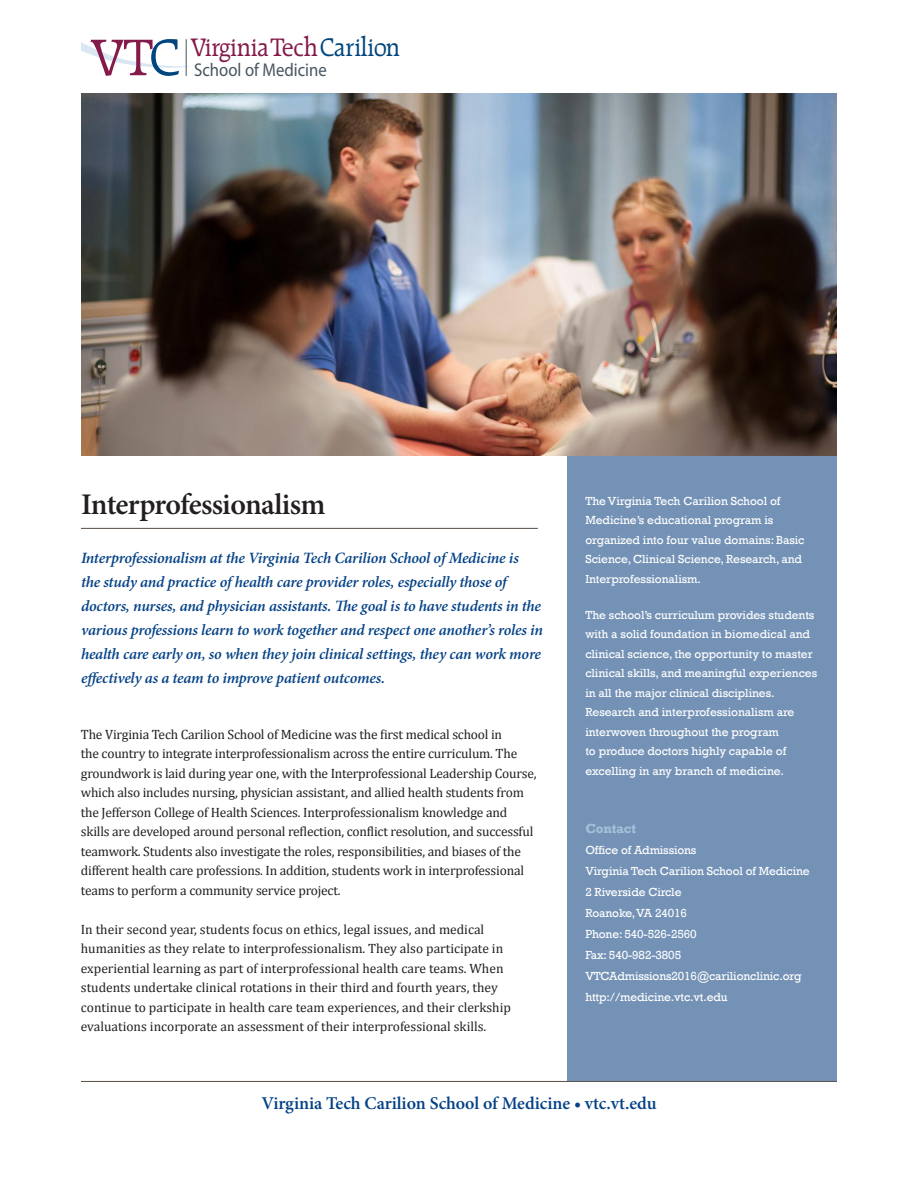
<style>
.page{position:relative;width:918px;height:1188px;background:#fff}
.page>*{position:absolute;margin:0;border:0;box-sizing:border-box;transform-origin:0 0}
.t1{font:600 30px "Minion Pro";letter-spacing:-.025em;color:#231f20}
.t2{font:27.3px "Raleigh";color:#841a4a;scale:.93 1}
.t3{font:18.45px "Myriad Pro";color:#45555f;scale:.9 1}
.t4{font:600 18px "Minion Pro";letter-spacing:-.005em;color:#054286}
.t5{font:italic 600 15.75px/24px "Minion Pro";letter-spacing:-.015em;color:#054286}
.t6{font:13.5px/19.5px "Cambria";letter-spacing:-.015em;color:#231f20}
.t7{font:700 13.5px "Rockwell";letter-spacing:-.01em;color:#a1c2d8}
.t8{font:12px/19.5px "Rockwell";letter-spacing:-.005em;color:#fff}
.s1{color:#00467e}
</style>
<div class="page">
<div style="left:567px;top:455px;width:270px;height:626px;background:#7492b6"></div>
<hr style="left:81px;top:1081px;width:756px;height:1px;background:#574e45">
<img style="left:81px;top:93px;width:756px;height:363px">
<hr style="left:81px;top:528px;width:457px;height:1px;background:#574e45">
<svg style="left:81px;top:39px;width:108px;height:37px"></svg>
<hr style="left:186px;top:39px;width:1px;height:37px;background:#45555f">
<h2 class="t2" style="left:191px;top:32px;width:227px">VirginiaTech<span class="s1">Carilion</span></h2>
<h3 class="t3" style="left:194px;top:59px;width:149px">School of Medicine</h3>
<h1 class="t1" style="left:81px;top:484px;width:246px">Interprofessionalism</h1>
<p class="t5" style="left:81px;top:546px;width:463px">Interprofessionalism at the Virginia Tech Carilion School of Medicine is<br>the study and practice of health care provider roles, especially those of doctors, nurses, and physician assistants. The goal is to have students in the various professions learn to work together and respect one another’s roles in health care early on, so when they join clinical settings, they can work more effectively as a team to improve patient outcomes.</p>
<p class="t6" style="left:81px;top:724px;width:457px">The Virginia Tech Carilion School of Medicine was the first medical school in<br>the country to integrate interprofessionalism across the entire curriculum. The groundwork is laid during year one, with the Interprofessional Leadership Course, which also includes nursing, physician assistant, and allied health students from the Jefferson College of Health Sciences. Interprofessionalism knowledge and skills are developed around personal reflection, conflict resolution, and successful teamwork. Students also investigate the roles, responsibilities, and biases of the different health care professions. In addition, students work in interprofessional teams to perform a community service project.</p>
<p class="t6" style="left:81px;top:919px;width:432px">In their second year, students focus on ethics, legal issues, and medical humanities as they relate to interprofessionalism. They also participate in experiential learning as part of interprofessional health care teams. When students undertake clinical rotations in their third and fourth years, they continue to participate in health care team experiences, and their clerkship evaluations incorporate an assessment of their interprofessional skills.</p>
<p class="t8" style="left:585px;top:491px;width:221px">The Virginia Tech Carilion School of Medicine’s educational program is organized into four value domains: Basic Science, Clinical Science, Research, and Interprofessionalism.</p>
<p class="t8" style="left:585px;top:605px;width:233px">The school’s curriculum provides students with a solid foundation in biomedical and clinical science, the opportunity to master clinical skills, and meaningful experiences in all the major clinical disciplines.<br>Research and interprofessionalism are interwoven throughout the program<br>to produce doctors highly capable of excelling in any branch of medicine.</p>
<p class="t7" style="left:585px;top:820px;width:52px">Contact</p>
<p class="t8" style="left:585px;top:840px;width:226px;line-height:21px">Office of Admissions<br>Virginia Tech Carilion School of Medicine<br>2 Riverside Circle<br>Roanoke, VA 24016<br>Phone: 540-526-2560<br>Fax: 540-982-3805<br>VTCAdmissions2016@carilionclinic.org http://medicine.vtc.vt.edu</p>
<h3 class="t4" style="left:261px;top:1091px;width:397px">Virginia Tech Carilion School of Medicine • vtc.vt.edu</h3>
</div>
